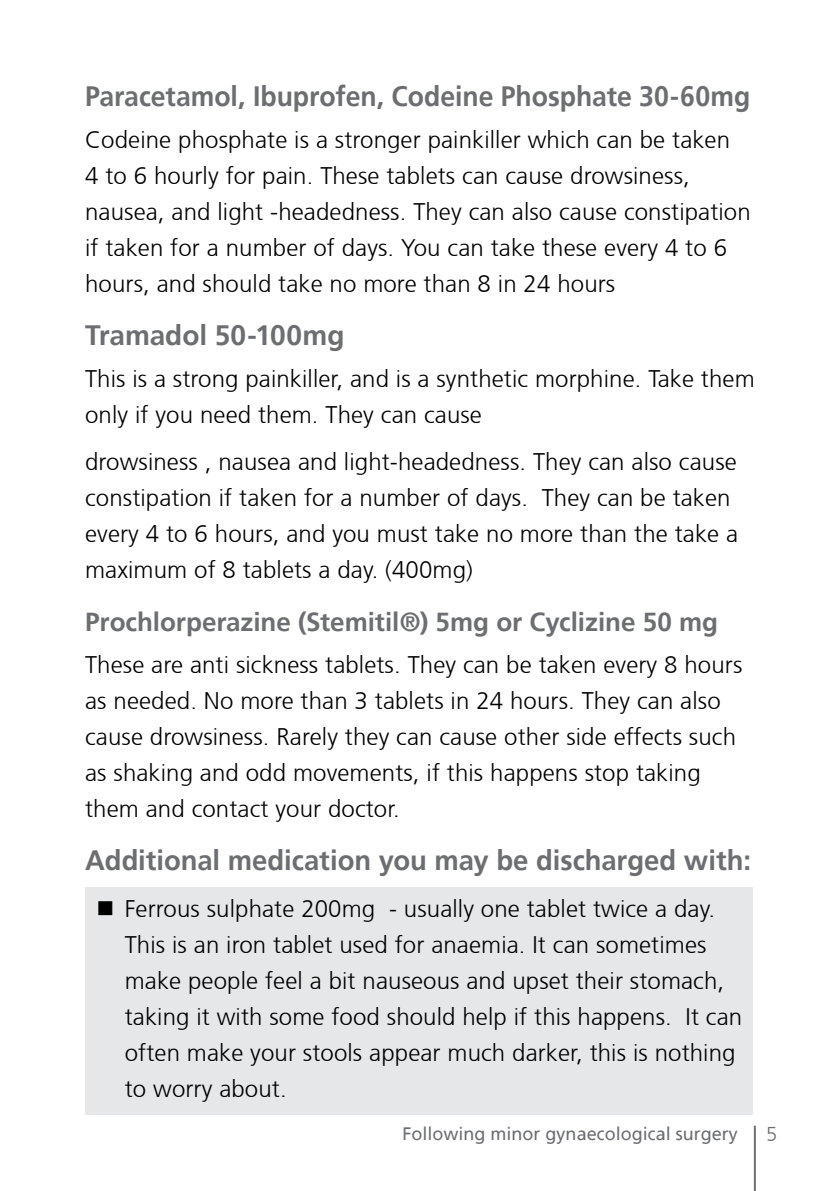
<style>
.page{position:relative;width:840px;height:1191px;background:#fff}
.page>*{position:absolute;margin:0;border:0;box-sizing:border-box;transform-origin:0 0}
.t1{font:700 28px "Frutiger";color:#6d6e71}
.t2{font:700 28px "Frutiger";color:#6d6e71;scale:.95 1}
.t3{font:700 26px "Frutiger";letter-spacing:-.005em;color:#6d6e71}
.t4{font:300 24px/36px "Frutiger CE";letter-spacing:.005em;color:#000}
.t5{font:300 20px "Frutiger CE";color:#6d6e71}
.t6{font:18px "Frutiger Linotype";color:#6d6e71}
</style>
<div class="page">
<div style="left:85px;top:886px;width:667px;height:228px;background:#e6e7e8"></div>
<hr style="left:753px;top:1125px;width:2px;height:66px;background:#6d6e71">
<p class="t2" style="left:85px;top:80px;width:701px">Paracetamol, Ibuprofen, Codeine Phosphate 30-60mg</p>
<p class="t4" style="left:85px;top:121px;width:666px">Codeine phosphate is a stronger painkiller which can be taken<br>4 to 6 hourly for pain. These tablets can cause drowsiness, nausea, and light -headedness. They can also cause constipation if taken for a number of days. You can take these every 4 to 6 hours, and should take no more than 8 in 24 hours</p>
<p class="t1" style="left:85px;top:319px;width:261px">Tramadol 50-100mg</p>
<p class="t4" style="left:85px;top:360px;width:670px">This is a strong painkiller, and is a synthetic morphine. Take them only if you need them. They can cause</p>
<p class="t4" style="left:85px;top:443px;width:654px">drowsiness , nausea and light-headedness. They can also cause constipation if taken for a number of days. They can be taken every 4 to 6 hours, and you must take no more than the take a maximum of 8 tablets a day. (400mg)</p>
<p class="t3" style="left:85px;top:606px;width:634px">Prochlorperazine (Stemitil®) 5mg or Cyclizine 50 mg</p>
<p class="t4" style="left:85px;top:646px;width:658px">These are anti sickness tablets. They can be taken every 8 hours as needed. No more than 3 tablets in 24 hours. They can also cause drowsiness. Rarely they can cause other side effects such as shaking and odd movements, if this happens stop taking them and contact your doctor.</p>
<p class="t1" style="left:85px;top:843px;width:667px">Additional medication you may be discharged with:</p>
<p class="t4" style="left:125px;top:890px;width:618px;text-indent:-28px">■ Ferrous sulphate 200mg - usually one tablet twice a day.<br>This is an iron tablet used for anaemia. It can sometimes make people feel a bit nauseous and upset their stomach, taking it with some food should help if this happens. It can often make your stools appear much darker, this is nothing to worry about.</p>
<p class="t6" style="left:402px;top:1122px;width:337px">Following minor gynaecological surgery</p>
<p class="t5" style="left:765px;top:1122px;width:13px">5</p>
</div>
